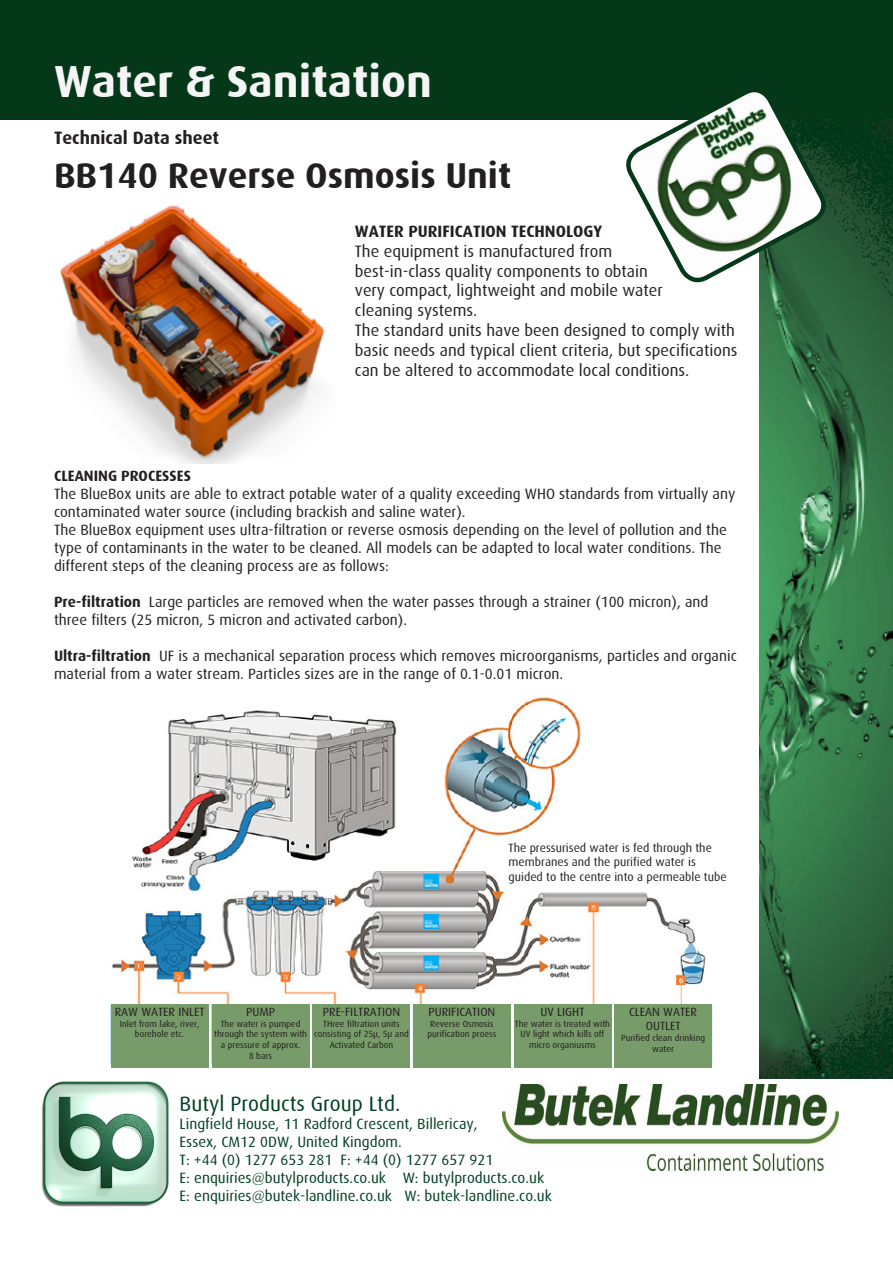
<style>
.page{position:relative;width:893px;height:1263px;background:#fff}
.page>*{position:absolute;margin:0;border:0;box-sizing:border-box;transform-origin:0 0}
.t1{font:700 45px "Dax";color:#f5f5f6}
.t2{font:700 36px "Dax";color:#231f20}
.t3{font:21px "Dax";color:#003f23}
.t4{font:700 18px "Dax";color:#231f20}
.t5{font:16.5px/19.8px "Dax";color:#231f20}
.t6{font:15px/18px "Dax";color:#231f20}
.t7{font:15px "Dax";color:#003f23}
.t8{font:12px/14.4px "Dax";color:#231f20}
.t9{font:9px/10.8px "Dax";color:#231f20;text-align:center}
.s1{font-weight:700}
</style>
<div class="page">
<div style="left:0;top:0;width:893px;height:120px;background:#053719"></div>
<img style="left:759px;top:120px;width:134px;height:958px">
<svg style="left:626px;top:92px;width:203px;height:196px"></svg>
<img style="left:503px;top:1084px;width:336px;height:86px">
<img style="left:41px;top:1081px;width:128px;height:126px">
<img style="left:60px;top:205px;width:265px;height:258px">
<img style="left:110px;top:697px;width:603px;height:371px">
<div style="left:600px;top:704px;width:107px;height:100px;background:#fff"></div>
<div style="left:509px;top:841px;width:219px;height:45px;background:#fff"></div>
<div style="left:614px;top:1005px;width:98px;height:63px;background:#789c69"></div>
<div style="left:514px;top:1005px;width:97px;height:63px;background:#789c69"></div>
<div style="left:413px;top:1005px;width:98px;height:63px;background:#789c69"></div>
<div style="left:312px;top:1005px;width:98px;height:63px;background:#789c69"></div>
<div style="left:212px;top:1005px;width:98px;height:63px;background:#789c69"></div>
<div style="left:111px;top:1005px;width:98px;height:63px;background:#789c69"></div>
<p class="t1" style="left:54px;top:56px;width:379px">Water &amp; Sanitation</p>
<p class="t4" style="left:54px;top:128px;width:167px">Technical Data sheet</p>
<p class="t2" style="left:54px;top:155px;width:459px">BB140 Reverse Osmosis Unit</p>
<p class="t5" style="left:355px;top:221px;width:259px"><span class="s1">WATER PURIFICATION TECHNOLOGY<br></span>The equipment is manufactured from</p>
<p class="t5" style="left:355px;top:261px;width:294px">best-in-class quality components to obtain</p>
<p class="t5" style="left:355px;top:281px;width:309px">very compact, lightweight and mobile water</p>
<p class="t5" style="left:355px;top:301px;width:124px">cleaning systems.</p>
<p class="t5" style="left:355px;top:320px;width:384px">The standard units have been designed to comply with basic needs and typical client criteria, but specifications can be altered to accommodate local conditions.</p>
<p class="t6" style="left:54px;top:467px;width:683px"><span class="s1">CLEANING PROCESSES<br></span>The BlueBox units are able to extract potable water of a quality exceeding WHO standards from virtually any contaminated water source (including brackish and saline water).<br>The BlueBox equipment uses ultra-filtration or reverse osmosis depending on the level of pollution and the type of contaminants in the water to be cleaned. All models can be adapted to local water conditions. The different steps of the cleaning process are as follows:</p>
<p class="t6" style="left:54px;top:593px;width:656px"><span class="s1">Pre-filtration</span> Large particles are removed when the water passes through a strainer (100 micron), and three filters (25 micron, 5 micron and activated carbon).</p>
<p class="t6" style="left:54px;top:647px;width:684px"><span class="s1">Ultra-filtration</span> UF is a mechanical separation process which removes microorganisms, particles and organic material from a water stream. Particles sizes are in the range of 0.1-0.01 micron.</p>
<p class="t8" style="left:509px;top:840px;width:205px">The pressurised water is fed through the membranes and the purified water is</p>
<p class="t8" style="left:509px;top:869px;width:220px">guided to the centre into a permeable tube</p>
<p class="t8" style="left:115px;top:1005px;width:91px">RAW WATER INLET</p>
<p class="t9" style="left:120px;top:1018px;width:81px">Inlet from lake, river, borehole etc.</p>
<p class="t8" style="left:246px;top:1005px;width:30px">PUMP</p>
<p class="t9" style="left:214px;top:1018px;width:94px">The water is pumped through the system with a pressure of approx.<br>8 bars</p>
<p class="t8" style="left:323px;top:1005px;width:79px">PRE-FILTRATION</p>
<p class="t9" style="left:314px;top:1018px;width:96px">THree filtration units consisting of 25µ, 5µ and<br>Activated Carbon</p>
<p class="t8" style="left:428px;top:1005px;width:69px">PURIFICATION</p>
<p class="t9" style="left:430px;top:1018px;width:65px">Reverse Osmosis</p>
<p class="t9" style="left:427px;top:1029px;width:70px">purification proess</p>
<p class="t8" style="left:540px;top:1005px;width:45px">UV LIGHT</p>
<p class="t9" style="left:515px;top:1018px;width:97px">The water is treated with<br>UV light which kills off micro organiusms</p>
<p class="t8" style="left:629px;top:1005px;width:69px;text-align:center">CLEAN WATER<br>OUTLET</p>
<p class="t9" style="left:621px;top:1033px;width:86px">Purified clean drinking</p>
<p class="t9" style="left:652px;top:1043px;width:23px">water</p>
<p class="t3" style="left:180px;top:1092px;width:222px">Butyl Products Group Ltd.</p>
<p class="t7" style="left:180px;top:1116px;width:300px">Lingfield House, 11 Radford Crescent, Billericay,</p>
<p class="t7" style="left:180px;top:1134px;width:224px">Essex, CM12 0DW, United Kingdom.</p>
<p class="t7" style="left:180px;top:1152px;width:315px">T: +44 (0) 1277 653 281 F: +44 (0) 1277 657 921</p>
<p class="t7" style="left:180px;top:1170px;width:366px">E: enquiries@butylproducts.co.uk W: butylproducts.co.uk</p>
<p class="t7" style="left:180px;top:1188px;width:374px">E: enquiries@butek-landline.co.uk W: butek-landline.co.uk</p>
</div>
